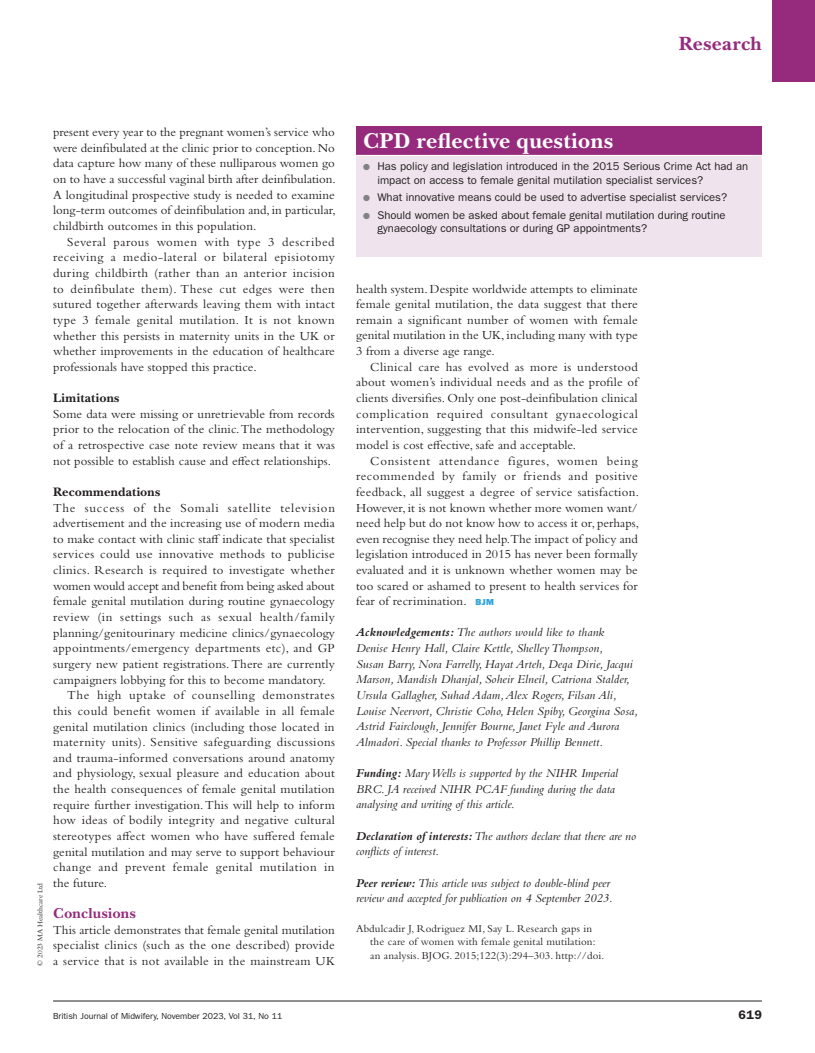
<style>
.page{position:relative;width:815px;height:1053px;background:#fff}
.page>*{position:absolute;margin:0;border:0;box-sizing:border-box;transform-origin:0 0}
.t1{font:700 22.5px "New Baskerville Std";letter-spacing:.015em;color:#fff}
.t2{font:700 20px "New Baskerville Std";letter-spacing:.02em;color:#962b7d}
.t3{font:700 15px "New Baskerville Std";letter-spacing:.015em;color:#962b7d}
.t4{font:12.75px/15.6px "Bembo Std";letter-spacing:.015em;color:#231f20;text-align:justify}
.t5{font:12.75px "Bembo Std";letter-spacing:.045em;color:#231f20}
.t6{font:12.75px "Bembo Std";letter-spacing:-.01em;color:#231f20}
.t7{font:12.75px "Bembo Std";letter-spacing:.04em;color:#231f20}
.t8{font:12.75px "Bembo Std";letter-spacing:.06em;color:#231f20}
.t9{font:700 12.75px "New Baskerville Std";letter-spacing:.015em;color:#231f20}
.t10{font:italic 12.5px/15.6px "Bembo Std";letter-spacing:.01em;color:#231f20}
.t11{font:600 12.5px "ITC Franklin Gothic Std";color:#231f20}
.t12{font:11.25px/13.8px "ITC Franklin Gothic Std";color:#231f20}
.t13{font:11px/13.8px "Bembo Std";letter-spacing:.015em;color:#231f20}
.t14{font:8.75px "ITC Franklin Gothic Std";color:#231f20}
.t15{font:7.5px "Bembo Std";color:#231f20}
.s1{color:#808285}
.s2{font-family:"ITC Franklin Gothic Std Hvy";font-size:8.75px;color:#2aa2db}
.s3{font-weight:700}
</style>
<div class="page">
<hr style="left:53px;top:1000px;width:709px;height:1px;background:#231f20">
<div style="left:772px;top:0;width:43px;height:81px;background:#962b7d"></div>
<div style="left:356px;top:126px;width:406px;height:29px;background:#962b7d"></div>
<div style="left:356px;top:155px;width:406px;height:102px;background:#efe4ee"></div>
<hr style="left:356px;top:155px;width:406px;height:1px;background:#fff">
<h2 class="t2" style="left:679px;top:31px;width:85px">Research</h2>
<p class="t15" style="left:36px;top:965px;width:84px;rotate:-90deg">© 2023 MA Healthcare Ltd</p>
<p class="t4" style="left:53px;top:124px;width:284px">present every year to the pregnant women’s service who were deinfibulated at the clinic prior to conception. No data capture how many of these nulliparous women go on to have a successful vaginal birth after deinfibulation.<br>A longitudinal prospective study is needed to examine long-term outcomes of deinfibulation and, in particular, childbirth outcomes in this population.</p>
<p class="t4" style="left:53px;top:233px;width:283px;text-indent:14px">Several parous women with type 3 described receiving a medio-lateral or bilateral episiotomy during childbirth (rather than an anterior incision to deinfibulate them). These cut edges were then sutured together afterwards leaving them with intact type 3 female genital mutilation. It is not known whether this persists in maternity units in the UK or whether improvements in the education of healthcare professionals have stopped this practice.</p>
<p class="t9" style="left:53px;top:390px;width:68px">Limitations</p>
<p class="t4" style="left:53px;top:405px;width:283px">Some data were missing or unretrievable from records prior to the relocation of the clinic. The methodology of a retrospective case note review means that it was not possible to establish cause and effect relationships.</p>
<p class="t9" style="left:53px;top:484px;width:109px">Recommendations</p>
<p class="t8" style="left:53px;top:500px;width:283px">The success of the Somali satellite television</p>
<p class="t4" style="left:53px;top:515px;width:283px">advertisement and the increasing use of modern media</p>
<p class="t4" style="left:53px;top:530px;width:283px">to make contact with clinic staff indicate that specialist</p>
<p class="t4" style="left:53px;top:546px;width:283px">services could use innovative methods to publicise</p>
<p class="t4" style="left:53px;top:562px;width:283px">clinics. Research is required to investigate whether</p>
<p class="t6" style="left:53px;top:578px;width:283px">women would accept and benefit from being asked about</p>
<p class="t4" style="left:53px;top:593px;width:283px">female genital mutilation during routine gynaecology</p>
<p class="t5" style="left:53px;top:609px;width:283px">review (in settings such as sexual health/family</p>
<p class="t4" style="left:53px;top:624px;width:283px">planning/genitourinary medicine clinics/gynaecology</p>
<p class="t4" style="left:53px;top:640px;width:283px">appointments/emergency departments etc), and GP</p>
<p class="t4" style="left:53px;top:655px;width:283px">surgery new patient registrations. There are currently</p>
<p class="t4" style="left:53px;top:671px;width:274px">campaigners lobbying for this to become mandatory.</p>
<p class="t5" style="left:67px;top:687px;width:269px">The high uptake of counselling demonstrates</p>
<p class="t4" style="left:53px;top:702px;width:283px">this could benefit women if available in all female</p>
<p class="t4" style="left:53px;top:718px;width:283px">genital mutilation clinics (including those located in</p>
<p class="t4" style="left:53px;top:734px;width:283px">maternity units). Sensitive safeguarding discussions</p>
<p class="t4" style="left:53px;top:749px;width:283px">and trauma‑informed conversations around anatomy</p>
<p class="t4" style="left:53px;top:765px;width:283px">and physiology, sexual pleasure and education about</p>
<p class="t4" style="left:53px;top:781px;width:283px">the health consequences of female genital mutilation</p>
<p class="t4" style="left:53px;top:796px;width:283px">require further investigation. This will help to inform</p>
<p class="t4" style="left:53px;top:812px;width:283px">how ideas of bodily integrity and negative cultural</p>
<p class="t4" style="left:53px;top:827px;width:283px">stereotypes affect women who have suffered female</p>
<p class="t4" style="left:53px;top:843px;width:283px">genital mutilation and may serve to support behaviour</p>
<p class="t7" style="left:53px;top:859px;width:283px">change and prevent female genital mutilation in</p>
<p class="t4" style="left:53px;top:874px;width:56px">the future.</p>
<p class="t3" style="left:53px;top:904px;width:84px">Conclusions</p>
<p class="t4" style="left:53px;top:921px;width:283px">This article demonstrates that female genital mutilation specialist clinics (such as the one described) provide a service that is not available in the mainstream UK</p>
<h1 class="t1" style="left:363px;top:128px;width:251px">CPD reflective questions</h1>
<p class="t12" style="left:377px;top:159px;width:372px;text-indent:-14px"><span class="s1">●</span> Has policy and legislation introduced in the 2015 Serious Crime Act had an impact on access to female genital mutilation specialist services?</p>
<p class="t12" style="left:363px;top:191px;width:365px"><span class="s1">●</span> What innovative means could be used to advertise specialist services?</p>
<p class="t12" style="left:377px;top:208px;width:350px;text-indent:-14px"><span class="s1">●</span> Should women be asked about female genital mutilation during routine gynaecology consultations or during GP appointments?</p>
<p class="t4" style="left:356px;top:280px;width:283px">health system. Despite worldwide attempts to eliminate female genital mutilation, the data suggest that there remain a significant number of women with female genital mutilation in the UK, including many with type 3 from a diverse age range.</p>
<p class="t4" style="left:356px;top:358px;width:283px;text-indent:14px">Clinical care has evolved as more is understood about women’s individual needs and as the profile of clients diversifies. Only one post-deinfibulation clinical complication required consultant gynaecological intervention, suggesting that this midwife-led service model is cost effective, safe and acceptable.</p>
<p class="t4" style="left:356px;top:452px;width:285px;text-indent:14px">Consistent attendance figures, women being recommended by family or friends and positive feedback, all suggest a degree of service satisfaction.<br>However, it is not known whether more women want/ need help but do not know how to access it or, perhaps, even recognise they need help.The impact of policy and legislation introduced in 2015 has never been formally evaluated and it is unknown whether women may be too scared or ashamed to present to health services for fear of recrimination. <span class="s2">BJM</span></p>
<p class="t10" style="left:356px;top:624px;width:284px"><span class="s3">Acknowledgements:</span> The authors would like to thank Denise Henry Hall, Claire Kettle, Shelley Thompson,<br>Susan Barry, Nora Farrelly, Hayat Arteh, Deqa Dirie, Jacqui Marson, Mandish Dhanjal, Soheir Elneil, Catriona Stalder, Ursula Gallagher, Suhad Adam, Alex Rogers, Filsan Ali, Louise Neervort, Christie Coho, Helen Spiby, Georgina Sosa, Astrid Fairclough, Jennifer Bourne, Janet Fyle and Aurora Almadori. Special thanks to Professor Phillip Bennett.</p>
<p class="t10" style="left:356px;top:765px;width:263px"><span class="s3">Funding:</span> Mary Wells is supported by the NIHR Imperial<br>BRC. JA received NIHR PCAF funding during the data analysing and writing of this article.</p>
<p class="t10" style="left:356px;top:827px;width:281px"><span class="s3">Declaration of interests:</span> The authors declare that there are no conflicts of interest.</p>
<p class="t10" style="left:356px;top:874px;width:258px"><span class="s3">Peer review:</span> This article was subject to double-blind peer review and accepted for publication on 4 September 2023.</p>
<p class="t13" style="left:370px;top:921px;width:236px;text-indent:-14px">Abdulcadir J, Rodriguez MI, Say L. Research gaps in the care of women with female genital mutilation: an analysis. BJOG. 2015;122(3):294–303. http://doi.</p>
<p class="t14" style="left:53px;top:1010px;width:231px">British Journal of Midwifery, November 2023, Vol 31, No 11</p>
<p class="t11" style="left:738px;top:1007px;width:25px">619</p>
</div>
